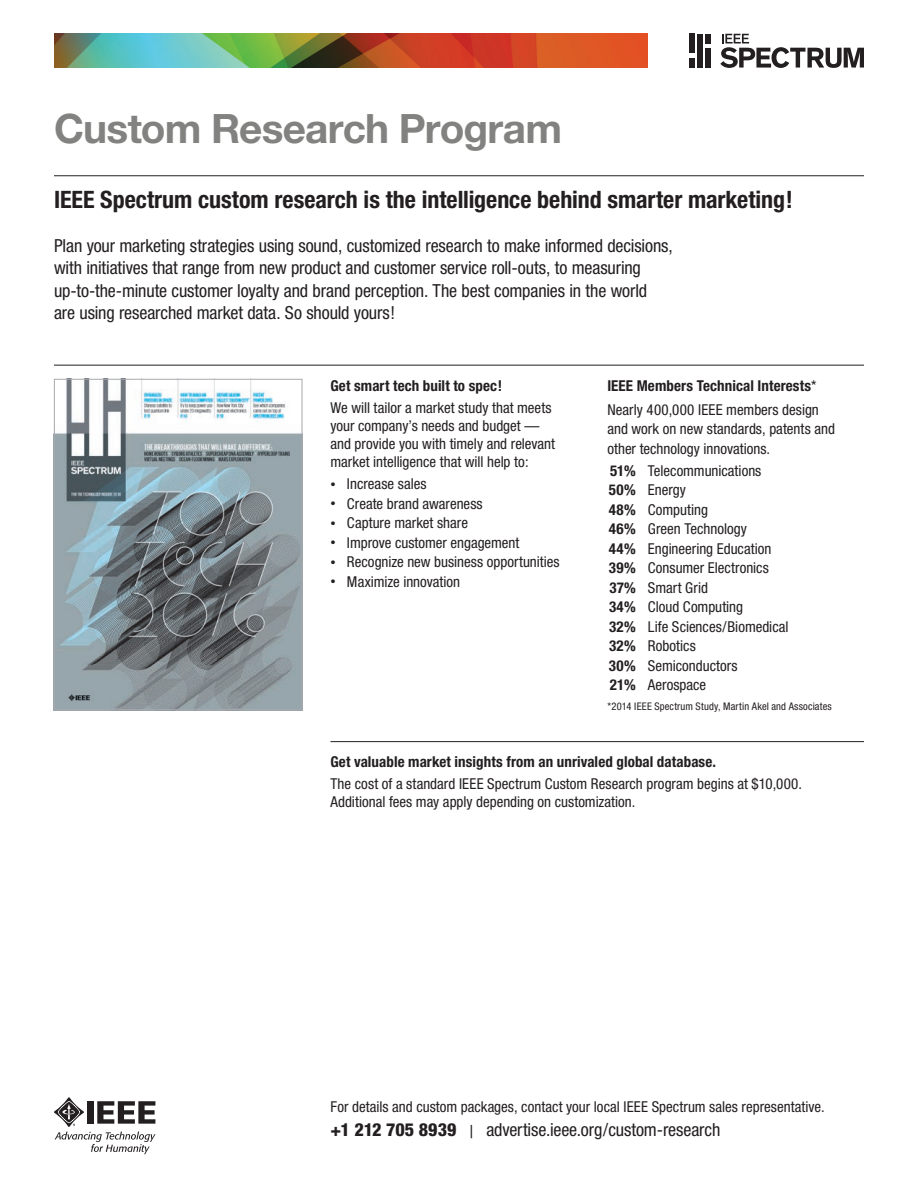
<style>
.page{position:relative;width:918px;height:1188px;background:#fff}
.page>*{position:absolute;margin:0;border:0;box-sizing:border-box;transform-origin:0 0}
.t1{font:700 40.5px "Helvetica Neue";letter-spacing:-.02em;color:#828281}
.t2{font:700 condensed 24px "Helvetica Neue";color:#231f20}
.t3{font:condensed 18px/22.5px "Helvetica Neue";letter-spacing:-.005em;color:#231f20}
.t4{font:condensed 15px/18px "Helvetica Neue";color:#231f20}
.t5{font:700 condensed 15px "Helvetica Neue";letter-spacing:.005em;color:#231f20}
.t6{font:condensed 10.5px "Helvetica Neue";letter-spacing:.015em;color:#231f20}
.s1{font-weight:700;font-size:10.5px}
.s2{font-weight:400}
.s3{font-weight:700}
.s4{font-weight:800}
</style>
<div class="page">
<div style="left:689px;top:34px;width:6px;height:19px;background:#231f20"></div>
<div style="left:689px;top:58px;width:6px;height:10px;background:#231f20"></div>
<div style="left:705px;top:48px;width:6px;height:20px;background:#231f20"></div>
<div style="left:705px;top:34px;width:6px;height:9px;background:#231f20"></div>
<div style="left:697px;top:34px;width:6px;height:34px;background:#231f20"></div>
<svg style="left:720px;top:34px;width:144px;height:34px"></svg>
<svg style="left:54px;top:1097px;width:101px;height:57px"></svg>
<img style="left:54px;top:34px;width:594px;height:34px">
<hr style="left:54px;top:176px;width:810px;height:1px;background:#231f20">
<hr style="left:54px;top:365px;width:810px;height:1px;background:#231f20">
<img style="left:56px;top:381px;width:244px;height:327px">
<div style="left:54px;top:379px;width:248px;height:331px;border:1px solid #a8a9ad"></div>
<hr style="left:330px;top:741px;width:534px;height:1px;background:#231f20">
<p class="t1" style="left:54px;top:104px;width:510px">Custom Research Program</p>
<p class="t2" style="left:54px;top:185px;width:740px">IEEE Spectrum custom research is the intelligence behind smarter marketing!</p>
<p class="t3" style="left:54px;top:234px;width:620px">Plan your marketing strategies using sound, customized research to make informed decisions, with initiatives that range from new product and customer service roll-outs, to measuring up-to-the-minute customer loyalty and brand perception. The best companies in the world are using researched market data. So should yours!</p>
<p class="t5" style="left:330px;top:376px;width:173px">Get smart tech built to spec!</p>
<p class="t4" style="left:330px;top:398px;width:226px">We will tailor a market study that meets your company’s needs and budget — and provide you with timely and relevant market intelligence that will help to:</p>
<p class="t4" style="left:330px;top:475px;width:98px"><span class="s1">•</span> Increase sales</p>
<p class="t4" style="left:330px;top:494px;width:154px"><span class="s1">•</span> Create brand awareness</p>
<p class="t4" style="left:330px;top:514px;width:139px"><span class="s1">•</span> Capture market share</p>
<p class="t4" style="left:330px;top:533px;width:191px"><span class="s1">•</span> Improve customer engagement</p>
<p class="t4" style="left:330px;top:553px;width:231px"><span class="s1">•</span> Recognize new business opportunities</p>
<p class="t4" style="left:330px;top:572px;width:131px"><span class="s1">•</span> Maximize innovation</p>
<p class="t5" style="left:607px;top:376px;width:211px">IEEE Members Technical Interests<span class="s2">*</span></p>
<p class="t4" style="left:607px;top:399px;width:229px;line-height:19.5px">Nearly 400,000 IEEE members design and work on new standards, patents and other technology innovations.</p>
<p class="t4" style="left:610px;top:461px;width:153px"><span class="s3">51%</span> Telecommunications</p>
<p class="t4" style="left:609px;top:481px;width:79px"><span class="s3">50%</span> Energy</p>
<p class="t4" style="left:609px;top:500px;width:101px"><span class="s3">48%</span> Computing</p>
<p class="t4" style="left:609px;top:520px;width:140px"><span class="s3">46%</span> Green Technology</p>
<p class="t4" style="left:609px;top:539px;width:164px"><span class="s3">44%</span> Engineering Education</p>
<p class="t4" style="left:609px;top:559px;width:162px"><span class="s3">39%</span> Consumer Electronics</p>
<p class="t4" style="left:609px;top:578px;width:100px"><span class="s3">37%</span> Smart Grid</p>
<p class="t4" style="left:609px;top:598px;width:136px"><span class="s3">34%</span> Cloud Computing</p>
<p class="t4" style="left:609px;top:617px;width:181px"><span class="s3">32%</span> Life Sciences/Biomedical</p>
<p class="t4" style="left:609px;top:637px;width:88px"><span class="s3">32%</span> Robotics</p>
<p class="t4" style="left:609px;top:656px;width:130px"><span class="s3">30%</span> Semiconductors</p>
<p class="t4" style="left:610px;top:676px;width:98px"><span class="s3">21%</span> Aerospace</p>
<p class="t6" style="left:607px;top:700px;width:226px">*2014 IEEE Spectrum Study, Martin Akel and Associates</p>
<p class="t5" style="left:330px;top:752px;width:387px">Get valuable market insights from an unrivaled global database.</p>
<p class="t4" style="left:330px;top:774px;width:473px">The cost of a standard IEEE Spectrum Custom Research program begins at $10,000.<br>Additional fees may apply depending on customization.</p>
<p class="t4" style="left:330px;top:1098px;width:496px">For details and custom packages, contact your local IEEE Spectrum sales representative.</p>
<p class="t3" style="left:330px;top:1119px;width:391px"><span class="s4">+1 212 705 8939</span> | advertise.ieee.org/custom-research</p>
</div>
